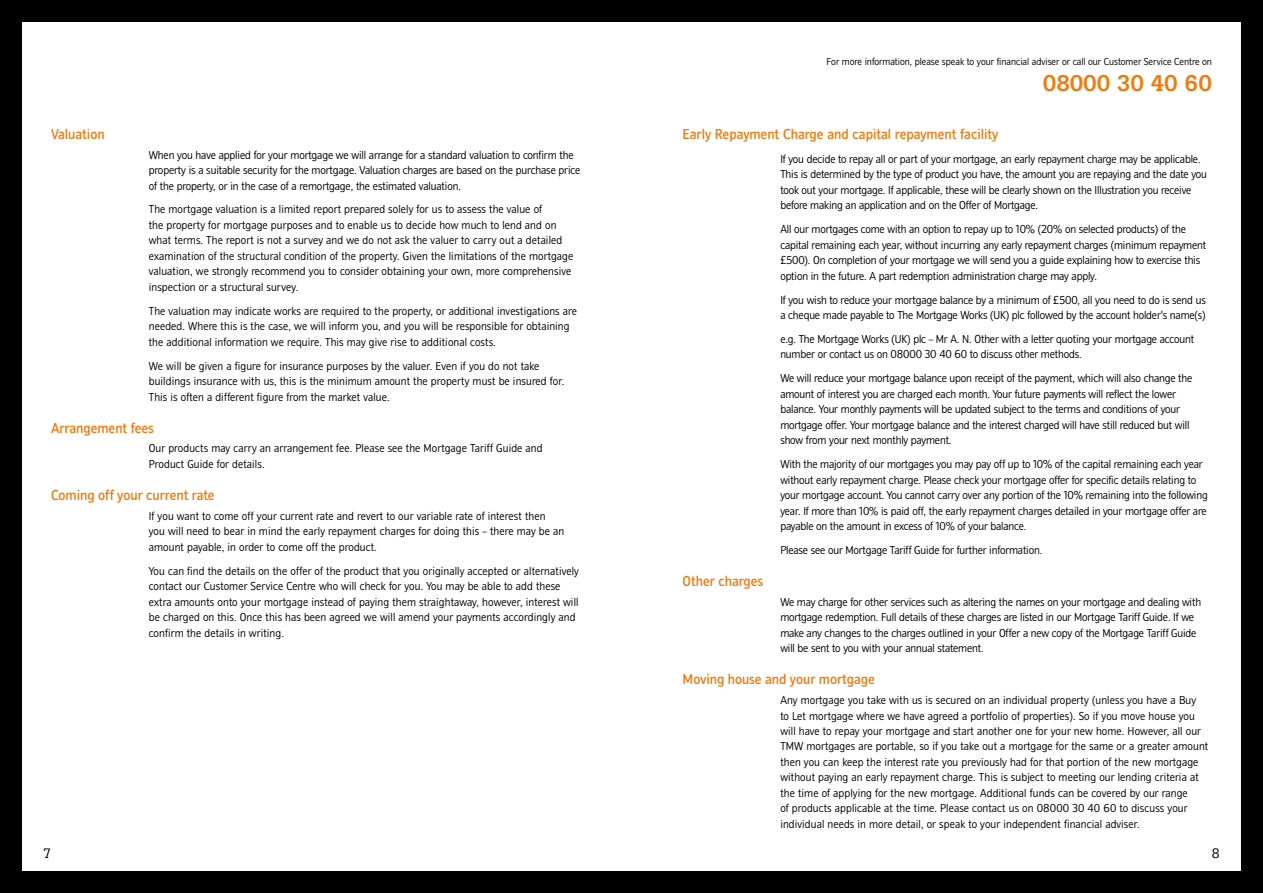
<style>
.page{position:relative;width:1263px;height:893px;background:#000}
.page>*{position:absolute;margin:0;border:0;box-sizing:border-box;transform-origin:0 0}
.t1{font:500 22.5px "Boton";letter-spacing:-.01em;color:#ef7b10}
.t2{font:500 15px "NBS";color:#ef7b10}
.t3{font:13.5px "Boton";color:#000}
.t4{font:300 12px/15.5px "NBS";letter-spacing:-.005em;color:#000}
.t5{font:300 10.5px "NBS";color:#000}
</style>
<div class="page">
<div style="left:21px;top:21px;width:1221px;height:851px;background:#fff"></div>
<p class="t2" style="left:51px;top:126px;width:55px">Valuation</p>
<p class="t4" style="left:149px;top:147px;width:433px">When you have applied for your mortgage we will arrange for a standard valuation to confirm the property is a suitable security for the mortgage. Valuation charges are based on the purchase price of the property, or in the case of a remortgage, the estimated valuation.</p>
<p class="t4" style="left:149px;top:202px;width:426px">The mortgage valuation is a limited report prepared solely for us to assess the value of<br>the property for mortgage purposes and to enable us to decide how much to lend and on what terms. The report is not a survey and we do not ask the valuer to carry out a detailed examination of the structural condition of the property. Given the limitations of the mortgage valuation, we strongly recommend you to consider obtaining your own, more comprehensive inspection or a structural survey.</p>
<p class="t4" style="left:149px;top:303px;width:430px">The valuation may indicate works are required to the property, or additional investigations are needed. Where this is the case, we will inform you, and you will be responsible for obtaining the additional information we require. This may give rise to additional costs.</p>
<p class="t4" style="left:149px;top:358px;width:417px">We will be given a figure for insurance purposes by the valuer. Even if you do not take buildings insurance with us, this is the minimum amount the property must be insured for.<br>This is often a different figure from the market value.</p>
<p class="t2" style="left:51px;top:420px;width:104px">Arrangement fees</p>
<p class="t4" style="left:149px;top:441px;width:395px">Our products may carry an arrangement fee. Please see the Mortgage Tariff Guide and<br>Product Guide for details.</p>
<p class="t2" style="left:51px;top:487px;width:165px">Coming off your current rate</p>
<p class="t4" style="left:149px;top:508px;width:417px">If you want to come off your current rate and revert to our variable rate of interest then you will need to bear in mind the early repayment charges for doing this – there may be an amount payable, in order to come off the product.</p>
<p class="t4" style="left:149px;top:563px;width:431px">You can find the details on the offer of the product that you originally accepted or alternatively contact our Customer Service Centre who will check for you. You may be able to add these extra amounts onto your mortgage instead of paying them straightaway, however, interest will be charged on this. Once this has been agreed we will amend your payments accordingly and confirm the details in writing.</p>
<p class="t5" style="left:827px;top:56px;width:387px">For more information, please speak to your financial adviser or call our Customer Service Centre on</p>
<h1 class="t1" style="left:1043px;top:70px;width:171px">08000 30 40 60</h1>
<p class="t2" style="left:682px;top:126px;width:317px">Early Repayment Charge and capital repayment facility</p>
<p class="t4" style="left:780px;top:151px;width:428px">If you decide to repay all or part of your mortgage, an early repayment charge may be applicable.<br>This is determined by the type of product you have, the amount you are repaying and the date you took out your mortgage. If applicable, these will be clearly shown on the Illustration you receive before making an application and on the Offer of Mortgage.</p>
<p class="t4" style="left:780px;top:222px;width:427px">All our mortgages come with an option to repay up to 10% (20% on selected products) of the capital remaining each year, without incurring any early repayment charges (minimum repayment £500). On completion of your mortgage we will send you a guide explaining how to exercise this option in the future. A part redemption administration charge may apply.</p>
<p class="t4" style="left:780px;top:292px;width:427px">If you wish to reduce your mortgage balance by a minimum of £500, all you need to do is send us a cheque made payable to The Mortgage Works (UK) plc followed by the account holder's name(s)</p>
<p class="t4" style="left:780px;top:331px;width:415px">e.g. The Mortgage Works (UK) plc – Mr A. N. Other with a letter quoting your mortgage account number or contact us on 08000 30 40 60 to discuss other methods.</p>
<p class="t4" style="left:780px;top:371px;width:413px">We will reduce your mortgage balance upon receipt of the payment, which will also change the amount of interest you are charged each month. Your future payments will reflect the lower balance. Your monthly payments will be updated subject to the terms and conditions of your mortgage offer. Your mortgage balance and the interest charged will have still reduced but will show from your next monthly payment.</p>
<p class="t4" style="left:780px;top:457px;width:429px">With the majority of our mortgages you may pay off up to 10% of the capital remaining each year without early repayment charge. Please check your mortgage offer for specific details relating to your mortgage account. You cannot carry over any portion of the 10% remaining into the following year. If more than 10% is paid off, the early repayment charges detailed in your mortgage offer are payable on the amount in excess of 10% of your balance.</p>
<p class="t4" style="left:780px;top:542px;width:263px">Please see our Mortgage Tariff Guide for further information.</p>
<p class="t2" style="left:682px;top:573px;width:82px">Other charges</p>
<p class="t4" style="left:780px;top:594px;width:422px">We may charge for other services such as altering the names on your mortgage and dealing with mortgage redemption. Full details of these charges are listed in our Mortgage Tariff Guide. If we make any changes to the charges outlined in your Offer a new copy of the Mortgage Tariff Guide will be sent to you with your annual statement.</p>
<p class="t2" style="left:682px;top:671px;width:194px">Moving house and your mortgage</p>
<p class="t4" style="left:780px;top:693px;width:429px">Any mortgage you take with us is secured on an individual property (unless you have a Buy<br>to Let mortgage where we have agreed a portfolio of properties). So if you move house you will have to repay your mortgage and start another one for your new home. However, all our TMW mortgages are portable, so if you take out a mortgage for the same or a greater amount then you can keep the interest rate you previously had for that portion of the new mortgage without paying an early repayment charge. This is subject to meeting our lending criteria at the time of applying for the new mortgage. Additional funds can be covered by our range<br>of products applicable at the time. Please contact us on 08000 30 40 60 to discuss your individual needs in more detail, or speak to your independent financial adviser.</p>
<p class="t3" style="left:43px;top:845px;width:9px">7</p>
<p class="t3" style="left:1212px;top:845px;width:9px">8</p>
</div>
